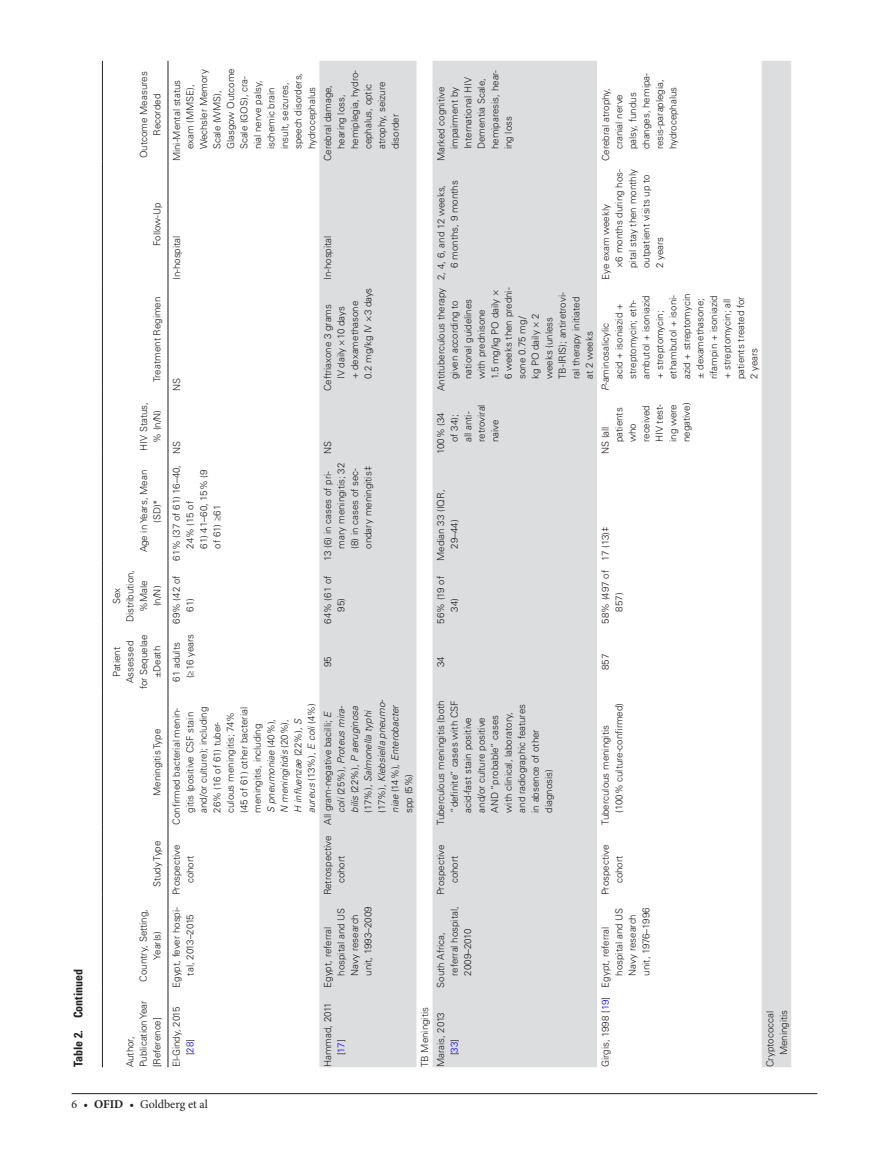
<style>
.page{position:relative;width:891px;height:1174px;background:#fff}
.page>*{position:absolute;margin:0;border:0;box-sizing:border-box;transform-origin:0 0}
.t1{font:12px "Minion Pro";color:#231f20}
.t2{font:700 condensed 12px "Univers LT Std";color:#231f20}
.t3{font:300 9.75px/13.5px "Univers LT Std";color:#231f20}
.t4{font:italic 300 9.75px/13.5px "Univers LT Std";color:#231f20}
.s1{font-style:normal}
.s2{font-style:italic}
.s3{color:#00f}
.s4{font-weight:700}
</style>
<div class="page">
<hr style="left:72px;top:1093px;width:745px;height:1px;background:#231f20">
<svg style="left:319px;top:61px;width:472px;height:1006px;fill:#e3e4e5"></svg>
<hr style="left:102px;top:988px;width:1px;height:79px;background:#231f20">
<hr style="left:168px;top:988px;width:1px;height:79px;background:#231f20">
<hr style="left:102px;top:895px;width:1px;height:93px;background:#231f20">
<hr style="left:168px;top:895px;width:1px;height:93px;background:#231f20">
<hr style="left:102px;top:825px;width:1px;height:70px;background:#231f20">
<hr style="left:168px;top:825px;width:1px;height:70px;background:#231f20">
<hr style="left:102px;top:693px;width:1px;height:132px;background:#231f20">
<hr style="left:168px;top:693px;width:1px;height:132px;background:#231f20">
<hr style="left:102px;top:624px;width:1px;height:69px;background:#231f20">
<hr style="left:168px;top:624px;width:1px;height:69px;background:#231f20">
<hr style="left:102px;top:561px;width:1px;height:63px;background:#231f20">
<hr style="left:168px;top:561px;width:1px;height:63px;background:#231f20">
<hr style="left:102px;top:454px;width:1px;height:107px;background:#231f20">
<hr style="left:168px;top:454px;width:1px;height:107px;background:#231f20">
<hr style="left:102px;top:391px;width:1px;height:63px;background:#231f20">
<hr style="left:168px;top:391px;width:1px;height:63px;background:#231f20">
<hr style="left:102px;top:280px;width:1px;height:111px;background:#231f20">
<hr style="left:168px;top:280px;width:1px;height:111px;background:#231f20">
<hr style="left:102px;top:161px;width:1px;height:119px;background:#231f20">
<hr style="left:168px;top:161px;width:1px;height:119px;background:#231f20">
<hr style="left:102px;top:61px;width:1px;height:100px;background:#231f20">
<hr style="left:168px;top:61px;width:1px;height:100px;background:#231f20">
<p class="t2" style="left:71px;top:1067px;width:100px;rotate:-90deg">Table 2. Continued</p>
<p class="t3" style="left:137px;top:158px;width:88px;text-align:center;rotate:-90deg">Outcome Measures<br>Recorded</p>
<p class="t3" style="left:150px;top:246px;width:44px;rotate:-90deg">Follow-Up</p>
<p class="t3" style="left:150px;top:382px;width:87px;rotate:-90deg">Treatment Regimen</p>
<p class="t3" style="left:137px;top:451px;width:50px;text-align:center;rotate:-90deg">HIV Status, % (n/N)</p>
<p class="t3" style="left:137px;top:552px;width:84px;text-align:center;rotate:-90deg">Age in Years, Mean (SD)*</p>
<p class="t3" style="left:110px;top:622px;width:54px;text-align:center;rotate:-90deg">Sex<br>Distribution, %Male (n/N)</p>
<p class="t3" style="left:110px;top:689px;width:56px;text-align:center;rotate:-90deg">Patient<br>Assessed for Sequelae ±Death</p>
<p class="t3" style="left:150px;top:796px;width:69px;rotate:-90deg">Meningitis Type</p>
<p class="t3" style="left:150px;top:887px;width:48px;rotate:-90deg">Study Type</p>
<p class="t3" style="left:137px;top:982px;width:74px;text-align:center;rotate:-90deg">Country, Setting,<br>Year(s)</p>
<p class="t3" style="left:123px;top:1067px;width:68px;rotate:-90deg">Author,<br>Publication Year [Reference]</p>
<p class="t3" style="left:170px;top:149px;width:83px;text-indent:-12px;rotate:-90deg">Mini-Mental status exam (MMSE),<br>Wechsler Memory<br>Scale (WMS),<br>Glasgow Outcome<br>Scale (GOS), cra&shy;nial nerve palsy, ischemic brain insult, seizures, speech disorders, hydrocephalus</p>
<p class="t3" style="left:321px;top:149px;width:81px;text-indent:-12px;rotate:-90deg">Cerebral damage, hearing loss, hemiplegia, hydro&shy;cephalus, optic atrophy, seizure disorder</p>
<p class="t3" style="left:170px;top:280px;width:46px;rotate:-90deg">In-hospital</p>
<p class="t3" style="left:170px;top:391px;width:14px;rotate:-90deg">NS</p>
<p class="t3" style="left:170px;top:454px;width:14px;rotate:-90deg">NS</p>
<p class="t3" style="left:170px;top:549px;width:85px;text-indent:-12px;rotate:-90deg">61% (37 of 61) 16–40,<br>24% (15 of</p>
<p class="t3" style="left:197px;top:549px;width:81px;rotate:-90deg">61) 41–60, 15% (9 of 61) ≥61</p>
<p class="t3" style="left:170px;top:612px;width:38px;text-indent:-12px;rotate:-90deg">69% (42 of<br>61)</p>
<p class="t3" style="left:170px;top:678px;width:46px;text-indent:-4px;rotate:-90deg">61 adults (≥16 years</p>
<p class="t3" style="left:321px;top:280px;width:46px;rotate:-90deg">In-hospital</p>
<p class="t3" style="left:321px;top:379px;width:93px;text-indent:-12px;rotate:-90deg">Ceftriaxone 3 grams<br>IV daily ×10 days<br>+ dexamethasone<br>0.2 mg/kg IV ×3 days</p>
<p class="t3" style="left:321px;top:454px;width:14px;rotate:-90deg">NS</p>
<p class="t3" style="left:321px;top:549px;width:87px;text-indent:-12px;rotate:-90deg">13 (6) in cases of pri&shy;mary meningitis; 32 (8) in cases of sec&shy;ondary meningitis‡</p>
<p class="t3" style="left:321px;top:612px;width:38px;text-indent:-12px;rotate:-90deg">64% (61 of<br>95)</p>
<p class="t3" style="left:321px;top:667px;width:12px;rotate:-90deg">95</p>
<p class="t4" style="left:321px;top:813px;width:114px;text-indent:-12px;rotate:-90deg"><span class="s1">All gram-negative bacilli;</span> E coli <span class="s1">(25%),</span> Proteus mira&shy;bilis <span class="s1">(22%),</span> P aeruginosa <span class="s1">(17%),</span> Salmonella typhi <span class="s1">(17%),</span> Klebsiella pneumo&shy;niae <span class="s1">(14%),</span> Enterobacter <span class="s1">spp (5%)</span></p>
<p class="t3" style="left:170px;top:813px;width:111px;text-indent:-12px;rotate:-90deg">Confirmed bacterial menin&shy;gitis (positive CSF stain and/or culture); including<br>26% (16 of 61) tuber&shy;culous meningitis; 74% (45 of 61) other bacterial meningitis, including<br><span class="s2">S pneumoniae</span> (40%),<br><span class="s2">N meningitidis</span> (20%),<br><span class="s2">H influenzae</span> (22%), <span class="s2">S aureus</span> (13%), <span class="s2">E coli</span> (4%)</p>
<p class="t3" style="left:170px;top:895px;width:52px;text-align:center;rotate:-90deg">Prospective cohort</p>
<p class="t3" style="left:170px;top:988px;width:82px;text-align:center;rotate:-90deg">Egypt, fever hospi&shy;tal, 2013–2015</p>
<p class="t3" style="left:321px;top:883px;width:49px;text-indent:-12px;rotate:-90deg">Retrospective cohort</p>
<p class="t3" style="left:321px;top:976px;width:71px;text-indent:-12px;rotate:-90deg">Egypt, referral hospital and US<br>Navy research unit, 1993–2009</p>
<p class="t3" style="left:434px;top:149px;width:80px;text-indent:-12px;rotate:-90deg">Marked cognitive impairment by<br>International HIV<br>Dementia Scale, hemiparesis, hear&shy;ing loss</p>
<p class="t3" style="left:434px;top:268px;width:89px;text-indent:-12px;rotate:-90deg">2, 4, 6, and 12 weeks,<br>6 months, 9 months</p>
<p class="t3" style="left:434px;top:379px;width:93px;text-indent:-12px;rotate:-90deg">Antituberculous therapy given according to national guidelines with prednisone<br>1.5 mg/kg PO daily ×<br>6 weeks then predni&shy;sone 0.75 mg/<br>kg PO daily × 2 weeks (unless<br>TB-IRIS); antiretrovi&shy;ral therapy initiated at 2 weeks</p>
<p class="t3" style="left:434px;top:442px;width:39px;text-indent:-12px;rotate:-90deg">100% (34 of 34); all anti&shy;retroviral naive</p>
<p class="t3" style="left:434px;top:549px;width:60px;text-indent:-12px;rotate:-90deg">Median 33 (IQR,<br>29–44)</p>
<p class="t3" style="left:434px;top:612px;width:37px;text-indent:-12px;rotate:-90deg">56% (19 of<br>34)</p>
<p class="t3" style="left:434px;top:667px;width:12px;rotate:-90deg">34</p>
<p class="t3" style="left:434px;top:813px;width:114px;text-indent:-12px;rotate:-90deg">Tuberculous meningitis (both “definite” cases with CSF acid-fast stain positive and/or culture positive<br>AND “probable” cases with clinical, laboratory, and radiographic features in absence of other diagnosis)</p>
<p class="t3" style="left:434px;top:895px;width:52px;text-align:center;rotate:-90deg">Prospective cohort</p>
<p class="t3" style="left:434px;top:976px;width:71px;text-indent:-12px;rotate:-90deg">South Africa, referral hospital,<br>2009–2010</p>
<p class="t3" style="left:170px;top:1055px;width:50px;text-indent:-12px;rotate:-90deg">El-Gindy, 2015 [<span class="s3">28</span>]</p>
<p class="t3" style="left:321px;top:1055px;width:54px;text-indent:-12px;rotate:-90deg">Hammad, 2011 [<span class="s3">17</span>]</p>
<p class="t3" style="left:417px;top:1067px;width:62px;line-height:16px;rotate:-90deg">TB Meningitis<br>Marais, 2013</p>
<p class="t3" style="left:448px;top:1055px;width:18px;rotate:-90deg">[<span class="s3">33</span>]</p>
<p class="t3" style="left:599px;top:149px;width:77px;text-indent:-12px;rotate:-90deg">Cerebral atrophy, cranial nerve palsy, fundus changes, hemipa&shy;resis-paraplegia, hydrocephalus</p>
<p class="t3" style="left:599px;top:268px;width:100px;text-indent:-12px;rotate:-90deg">Eye exam weekly<br>×6 months during hos&shy;pital stay then monthly outpatient visits up to<br>2 years</p>
<p class="t3" style="left:599px;top:379px;width:87px;text-indent:-12px;rotate:-90deg"><span class="s2">P</span>-aminosalicylic<br>acid + isoniazid + streptomycin; eth&shy;ambutol + isoniazid + streptomycin; ethambutol + isoni&shy;azid + streptomycin ± dexamethasone; rifampin + isoniazid + streptomycin; all patients treated for<br>2 years</p>
<p class="t3" style="left:599px;top:442px;width:41px;text-indent:-12px;rotate:-90deg">NS (all patients who received<br>HIV test&shy;ing were negative)</p>
<p class="t3" style="left:599px;top:561px;width:36px;rotate:-90deg">17 (13)‡</p>
<p class="t3" style="left:599px;top:612px;width:43px;text-indent:-12px;rotate:-90deg">58% (497 of<br>857)</p>
<p class="t3" style="left:599px;top:670px;width:18px;rotate:-90deg">857</p>
<p class="t3" style="left:599px;top:813px;width:111px;text-indent:-12px;rotate:-90deg">Tuberculous meningitis (100% culture-confirmed)</p>
<p class="t3" style="left:599px;top:895px;width:52px;text-align:center;rotate:-90deg">Prospective cohort</p>
<p class="t3" style="left:599px;top:976px;width:70px;text-indent:-92px;rotate:-90deg">Girgis, 1998 [<span class="s3">19</span>] Egypt, referral hospital and US<br>Navy research unit, 1976–1996</p>
<p class="t3" style="left:763px;top:1067px;width:59px;text-align:right;rotate:-90deg">Cryptococcal<br>Meningitis</p>
<p class="t1" style="left:72px;top:1096px;width:138px">6 • <span class="s4">OFID</span> • Goldberg et al</p>
</div>
